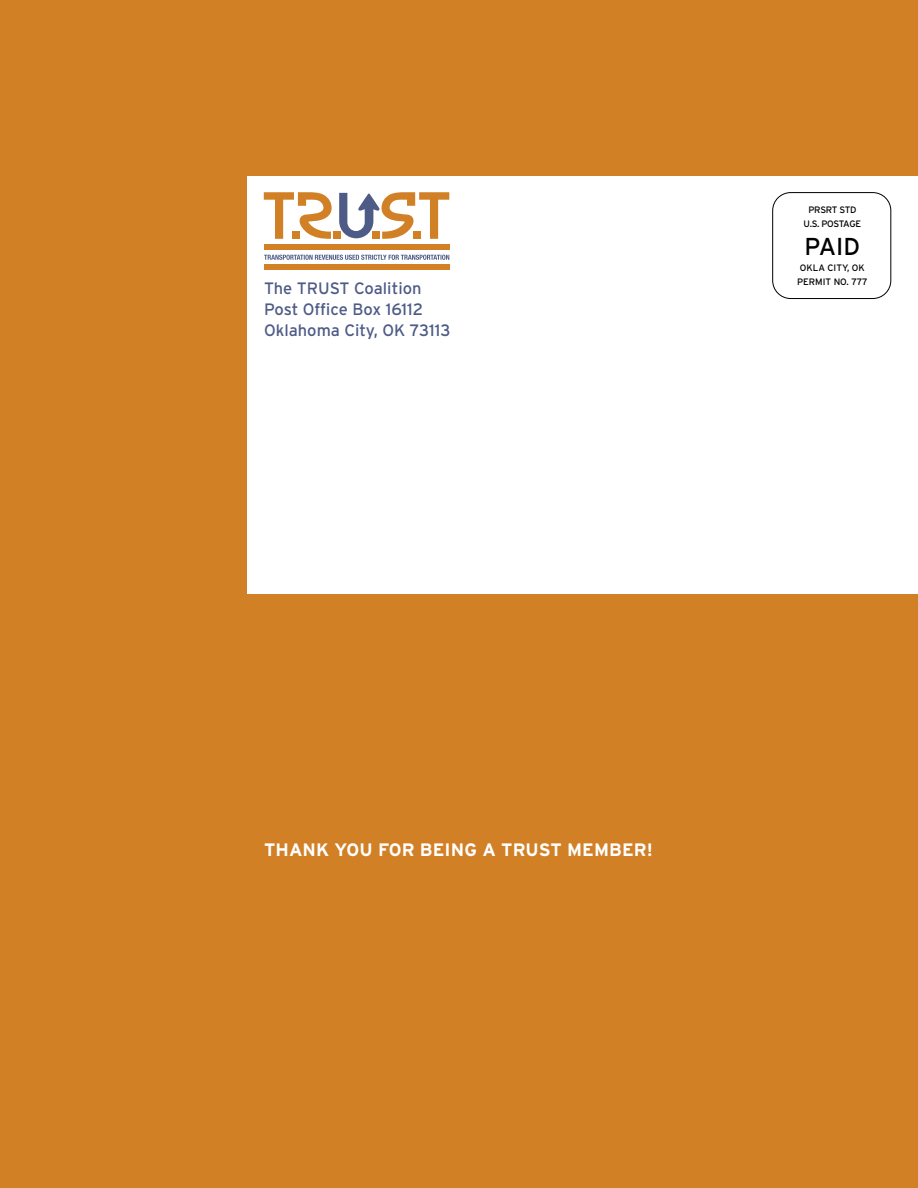
<style>
.page{position:relative;width:918px;height:1188px;background:#d28026}
.page>*{position:absolute;margin:0;border:0;box-sizing:border-box;transform-origin:0 0}
.t1{font:24.45px "Interstate";color:#000}
.t2{font:700 18px "Interstate";letter-spacing:.005em;color:#fff}
.t3{font:16.5px/21px "Interstate";color:#4e5b86}
.t4{font:9.3px/13.5px "Interstate";letter-spacing:-.015em;color:#000;text-align:center}
.t5{font:9.3px/13.5px "Interstate";letter-spacing:-.035em;color:#000;text-align:center}
</style>
<div class="page">
<div style="left:248px;top:176px;width:670px;height:418px;background:#fff"></div>
<div style="left:773px;top:192px;width:118px;height:107px;border:1px solid #000;border-radius:18px"></div>
<svg style="left:264px;top:192px;width:68px;height:47px"></svg>
<div style="left:333px;top:232px;width:7px;height:7px;background:#d28026"></div>
<div style="left:293px;top:232px;width:7px;height:7px;background:#d28026"></div>
<svg style="left:339px;top:192px;width:110px;height:47px"></svg>
<div style="left:414px;top:232px;width:7px;height:7px;background:#d28026"></div>
<div style="left:373px;top:232px;width:7px;height:7px;background:#d28026"></div>
<div style="left:264px;top:244px;width:185px;height:6px;background:#d28026"></div>
<div style="left:264px;top:264px;width:185px;height:6px;background:#d28026"></div>
<svg style="left:264px;top:255px;width:185px;height:5px"></svg>
<p class="t3" style="left:264px;top:277px;width:188px">The TRUST Coalition<br>Post Office Box 16112<br>Oklahoma City, OK 73113</p>
<p class="t5" style="left:804px;top:203px;width:59px">PRSRT STD<br>U.S. POSTAGE</p>
<h1 class="t1" style="left:805px;top:232px;width:57px">PAID</h1>
<p class="t4" style="left:797px;top:261px;width:72px">OKLA CITY, OK<br>PERMIT NO. 777</p>
<p class="t2" style="left:264px;top:839px;width:390px">THANK YOU FOR BEING A TRUST MEMBER!</p>
</div>
